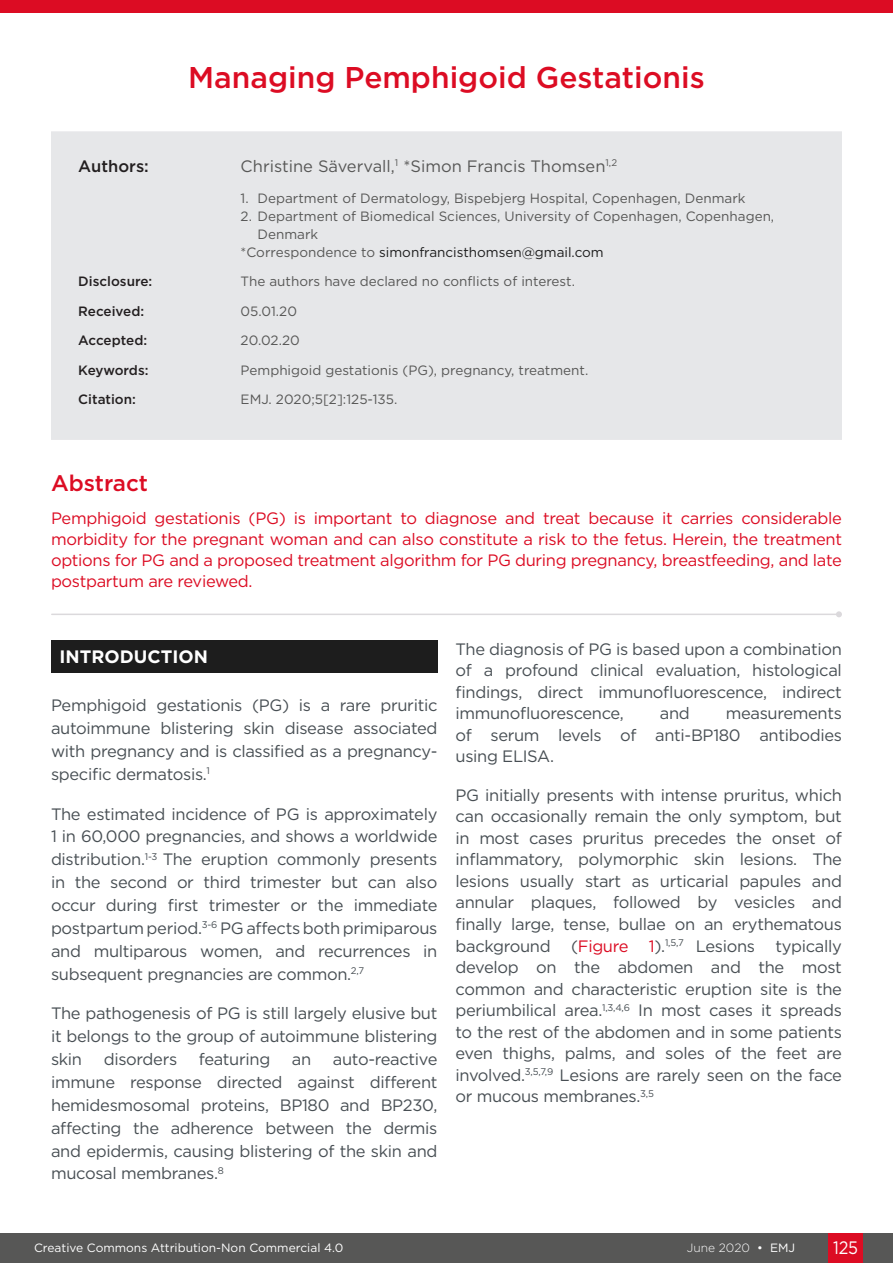
<style>
.page{position:relative;width:893px;height:1263px;background:#fff}
.page>*{position:absolute;margin:0;border:0;box-sizing:border-box;transform-origin:0 0}
.Symposium_Title{font:500 30px "Gotham";color:#dc0c23}
.Meeting_Summary_Head{font:500 22.5px "Gotham";color:#dc0c23}
.H1__Heading_1{font:700 18px "Gotham";color:#fff}
.t1{font:18px "Gotham";color:#fff;scale:.9 1}
.Body_Text{font:16.5px/21.6px "Gotham";letter-spacing:-.02em;color:#484f54;text-align:justify}
.Meeting_Summary_Body{font:16.5px/21px "Gotham";letter-spacing:-.02em;color:#dc0c23;text-align:justify}
.t2{font:16.5px "Gotham";color:#575756}
.Article_Details__Aut{font:500 16.5px "Gotham";color:#231f20}
.Article_Details_Body{font:13.5px/18px "Gotham";color:#575756}
.Article_Details_Head{font:500 13.5px "Gotham";color:#231f20}
.t3{font:13.5px "Gotham";color:#1d1d1d}
.t4{font:12px "Gotham";color:#fff}
.t5{font:300 12px "Gotham";color:#fff}
.s1{color:#575756}
.s2{color:#dc0c23}
.s3{font-weight:400}
</style>
<div class="page">
<div style="left:0;top:1233px;width:893px;height:30px;background:#575756"></div>
<div style="left:829px;top:1233px;width:34px;height:30px;background:#dc0c23"></div>
<div style="left:0;top:0;width:893px;height:13px;background:#dc0c23"></div>
<hr style="left:52px;top:614px;width:787px;height:1px;background:#dbd9dc">
<svg style="left:836px;top:611px;width:6px;height:6px"></svg>
<div style="left:51px;top:640px;width:386px;height:33px;background:#1d1d1d"></div>
<div style="left:51px;top:131px;width:791px;height:309px;background:#e6e7e9"></div>
<p class="Symposium_Title" style="left:188px;top:58px;width:518px">Managing Pemphigoid Gestationis</p>
<p class="Article_Details__Aut" style="left:78px;top:155px;width:72px">Authors:</p>
<p class="t2" style="left:241px;top:155px;width:378px">Christine Sävervall,<sup>1</sup> *Simon Francis Thomsen<sup>1,2</sup></p>
<p class="Article_Details_Body" style="left:241px;top:188px;width:506px">1. Department of Dermatology, Bispebjerg Hospital, Copenhagen, Denmark</p>
<p class="Article_Details_Body" style="left:258px;top:206px;width:518px;text-indent:-17px">2. Department of Biomedical Sciences, University of Copenhagen, Copenhagen,<br>Denmark</p>
<p class="t3" style="left:241px;top:243px;width:365px"><span class="s1">*Correspondence to</span> simonfrancisthomsen@gmail.com</p>
<p class="Article_Details_Head" style="left:78px;top:272px;width:76px">Disclosure:</p>
<p class="Article_Details_Body" style="left:241px;top:272px;width:336px">The authors have declared no conflicts of interest.</p>
<p class="Article_Details_Head" style="left:78px;top:302px;width:67px">Received:</p>
<p class="Article_Details_Body" style="left:241px;top:302px;width:58px">05.01.20</p>
<p class="Article_Details_Head" style="left:78px;top:332px;width:70px">Accepted:</p>
<p class="Article_Details_Body" style="left:241px;top:331px;width:61px">20.02.20</p>
<p class="Article_Details_Head" style="left:78px;top:361px;width:72px">Keywords:</p>
<p class="Article_Details_Body" style="left:241px;top:361px;width:349px">Pemphigoid gestationis (PG), pregnancy, treatment.</p>
<p class="Article_Details_Head" style="left:78px;top:391px;width:59px">Citation:</p>
<p class="Article_Details_Body" style="left:241px;top:390px;width:158px">EMJ. 2020;5[2]:125-135.</p>
<p class="Meeting_Summary_Head" style="left:51px;top:468px;width:99px">Abstract</p>
<p class="Meeting_Summary_Body" style="left:51px;top:508px;width:792px">Pemphigoid gestationis (PG) is important to diagnose and treat because it carries considerable morbidity for the pregnant woman and can also constitute a risk to the fetus. Herein, the treatment options for PG and a proposed treatment algorithm for PG during pregnancy, breastfeeding, and late postpartum are reviewed.</p>
<p class="H1__Heading_1" style="left:60px;top:644px;width:150px">INTRODUCTION</p>
<p class="Body_Text" style="left:51px;top:693px;width:388px;line-height:22.8px">Pemphigoid gestationis (PG) is a rare pruritic autoimmune blistering skin disease associated with pregnancy and is classified as a pregnancy&shy;specific dermatosis.<sup>1</sup></p>
<p class="Body_Text" style="left:51px;top:802px;width:388px;line-height:22.8px">The estimated incidence of PG is approximately 1 in 60,000 pregnancies, and shows a worldwide distribution.<sup>1-3</sup> The eruption commonly presents in the second or third trimester but can also occur during first trimester or the immediate postpartum period.<sup>3-6</sup> PG affects both primiparous and multiparous women, and recurrences in subsequent pregnancies are common.<sup>2,7</sup></p>
<p class="Body_Text" style="left:51px;top:1002px;width:388px;line-height:22.8px">The pathogenesis of PG is still largely elusive but it belongs to the group of autoimmune blistering skin</p>
<p class="Body_Text" style="left:104px;top:1048px;width:75px">disorders</p>
<p class="Body_Text" style="left:199px;top:1048px;width:73px">featuring</p>
<p class="Body_Text" style="left:292px;top:1048px;width:21px">an</p>
<p class="Body_Text" style="left:51px;top:1047px;width:388px;line-height:22.8px;text-indent:282px">auto-reactive immune response directed against different hemidesmosomal proteins, BP180 and BP230, affecting the adherence between the dermis and epidermis, causing blistering of the skin and mucosal membranes.<sup>8</sup></p>
<p class="Body_Text" style="left:455px;top:637px;width:388px">The diagnosis of PG is based upon a combination of a profound clinical evaluation, histological findings, direct immunofluorescence, indirect immunofluorescence,</p>
<p class="Body_Text" style="left:660px;top:702px;width:32px">and</p>
<p class="Body_Text" style="left:455px;top:702px;width:388px;text-indent:270px">measurements of serum levels of anti-BP180 antibodies using ELISA.</p>
<p class="Body_Text" style="left:455px;top:784px;width:388px">PG initially presents with intense pruritus, which can occasionally remain the only symptom, but in most cases pruritus precedes the onset of inflammatory, polymorphic skin lesions. The lesions usually start as urticarial papules and annular plaques, followed by vesicles and finally large, tense, bullae on an erythematous background (<span class="s2">Figure 1</span>).<sup>1,5,7</sup> Lesions typically develop on the abdomen and the most common and characteristic eruption site is the periumbilical area.<sup>1,3,4,6</sup> In most cases it spreads to the rest of the abdomen and in some patients even thighs, palms, and soles of the feet are involved.<sup>3,5,7,9</sup> Lesions are rarely seen on the face or mucous membranes.<sup>3,5</sup></p>
<p class="t4" style="left:34px;top:1240px;width:311px">Creative Commons Attribution-Non Commercial 4.0</p>
<p class="t5" style="left:687px;top:1240px;width:110px">June 2020 <span class="s3">• EMJ</span></p>
<p class="t1" style="left:833px;top:1236px;width:29px">125</p>
</div>
